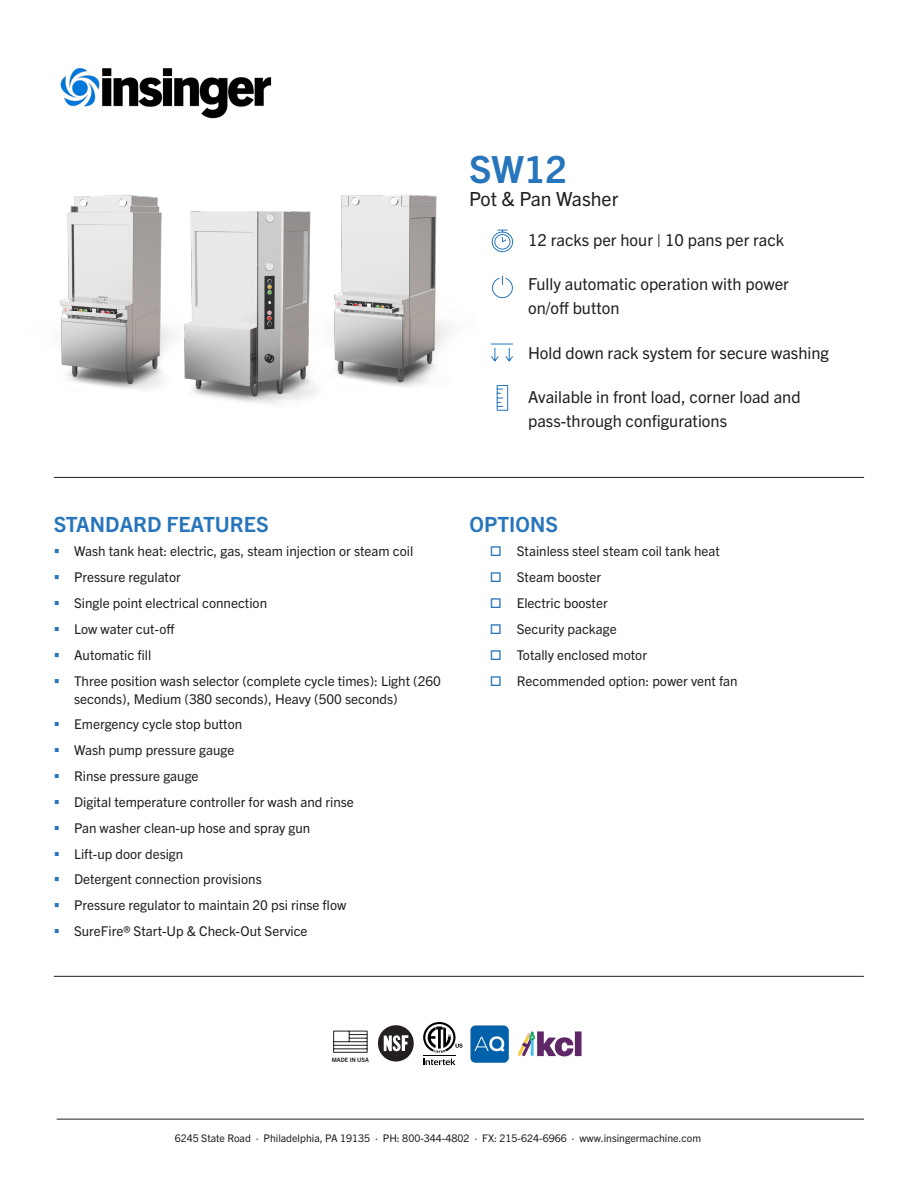
<style>
.page{position:relative;width:918px;height:1188px;background:#fff}
.page>*{position:absolute;margin:0;border:0;box-sizing:border-box;transform-origin:0 0}
.t1{font:700 37.5px "Trade Gothic Next LT Pro";color:#2775bb}
.t2{font:700 21px "Trade Gothic Next LT Pro";color:#2775bb}
.t3{font:19.5px "Trade Gothic Next LT Pro";color:#231f20}
.t4{font:16.5px/24px "Trade Gothic Next LT Pro";color:#231f20}
.t5{font:13.5px/18px "Trade Gothic Next LT Pro";color:#231f20}
.t6{font:10.5px "Trade Gothic Next LT Pro";color:#231f20}
.t7{font:700 6px "Trade Gothic Next LT Pro";color:#231f20}
</style>
<div class="page">
<hr style="left:57px;top:1119px;width:807px;height:1px;background:#231f20">
<img style="left:60px;top:68px;width:212px;height:51px">
<svg style="left:491px;top:229px;width:22px;height:23px"></svg>
<hr style="left:54px;top:477px;width:810px;height:1px;background:#231f20">
<hr style="left:54px;top:976px;width:810px;height:1px;background:#231f20">
<svg style="left:492px;top:275px;width:21px;height:23px"></svg>
<svg style="left:496px;top:385px;width:12px;height:26px"></svg>
<img style="left:201px;top:211px;width:116px;height:193px">
<img style="left:60px;top:195px;width:141px;height:200px">
<img style="left:297px;top:194px;width:151px;height:198px">
<div style="left:575px;top:1031px;width:7px;height:25px;background:#602768"></div>
<svg style="left:518px;top:1031px;width:55px;height:25px"></svg>
<svg style="left:423px;top:1022px;width:40px;height:43px"></svg>
<img style="left:377px;top:1025px;width:37px;height:37px">
<img style="left:471px;top:1025px;width:38px;height:38px">
<svg style="left:333px;top:1030px;width:35px;height:23px"></svg>
<svg style="left:491px;top:344px;width:22px;height:18px"></svg>
<p class="t1" style="left:469px;top:143px;width:100px">SW12</p>
<p class="t3" style="left:469px;top:185px;width:151px">Pot &amp; Pan Washer</p>
<p class="t4" style="left:528px;top:227px;width:258px">12 racks per hour | 10 pans per rack</p>
<p class="t4" style="left:528px;top:271px;width:262px">Fully automatic operation with power on/off button</p>
<p class="t4" style="left:528px;top:339px;width:302px">Hold down rack system for secure washing</p>
<p class="t4" style="left:528px;top:384px;width:274px">Available in front load, corner load and pass-through configurations</p>
<p class="t2" style="left:54px;top:509px;width:216px">STANDARD FEATURES</p>
<p class="t5" style="left:74px;top:542px;width:341px">Wash tank heat: electric, gas, steam injection or steam coil</p>
<p class="t5" style="left:74px;top:567px;width:108px">Pressure regulator</p>
<p class="t5" style="left:74px;top:593px;width:195px">Single point electrical connection</p>
<p class="t5" style="left:74px;top:619px;width:102px">Low water cut-off</p>
<p class="t5" style="left:74px;top:645px;width:79px">Automatic fill</p>
<p class="t5" style="left:74px;top:671px;width:368px">Three position wash selector (complete cycle times): Light (260 seconds), Medium (380 seconds), Heavy (500 seconds)</p>
<p class="t5" style="left:74px;top:715px;width:170px">Emergency cycle stop button</p>
<p class="t5" style="left:74px;top:740px;width:162px">Wash pump pressure gauge</p>
<p class="t5" style="left:74px;top:766px;width:126px">Rinse pressure gauge</p>
<p class="t5" style="left:74px;top:792px;width:281px">Digital temperature controller for wash and rinse</p>
<p class="t5" style="left:74px;top:818px;width:238px">Pan washer clean-up hose and spray gun</p>
<p class="t5" style="left:74px;top:844px;width:111px">Lift-up door design</p>
<p class="t5" style="left:74px;top:870px;width:189px">Detergent connection provisions</p>
<p class="t5" style="left:74px;top:895px;width:274px">Pressure regulator to maintain 20 psi rinse flow</p>
<p class="t5" style="left:74px;top:921px;width:235px">SureFire® Start-Up &amp; Check-Out Service</p>
<p class="t2" style="left:470px;top:509px;width:90px">OPTIONS</p>
<p class="t5" style="left:517px;top:542px;width:205px">Stainless steel steam coil tank heat</p>
<p class="t5" style="left:517px;top:567px;width:86px">Steam booster</p>
<p class="t5" style="left:517px;top:593px;width:92px">Electric booster</p>
<p class="t5" style="left:517px;top:619px;width:101px">Security package</p>
<p class="t5" style="left:517px;top:645px;width:132px">Totally enclosed motor</p>
<p class="t5" style="left:517px;top:671px;width:222px">Recommended option: power vent fan</p>
<p class="t7" style="left:332px;top:1055px;width:39px">MADE IN USA</p>
<p class="t6" style="left:175px;top:1131px;width:528px">6245 State Road ∙ Philadelphia, PA 19135 ∙ PH: 800-344-4802 ∙ FX: 215-624-6966 ∙ www.insingermachine.com</p>
</div>
